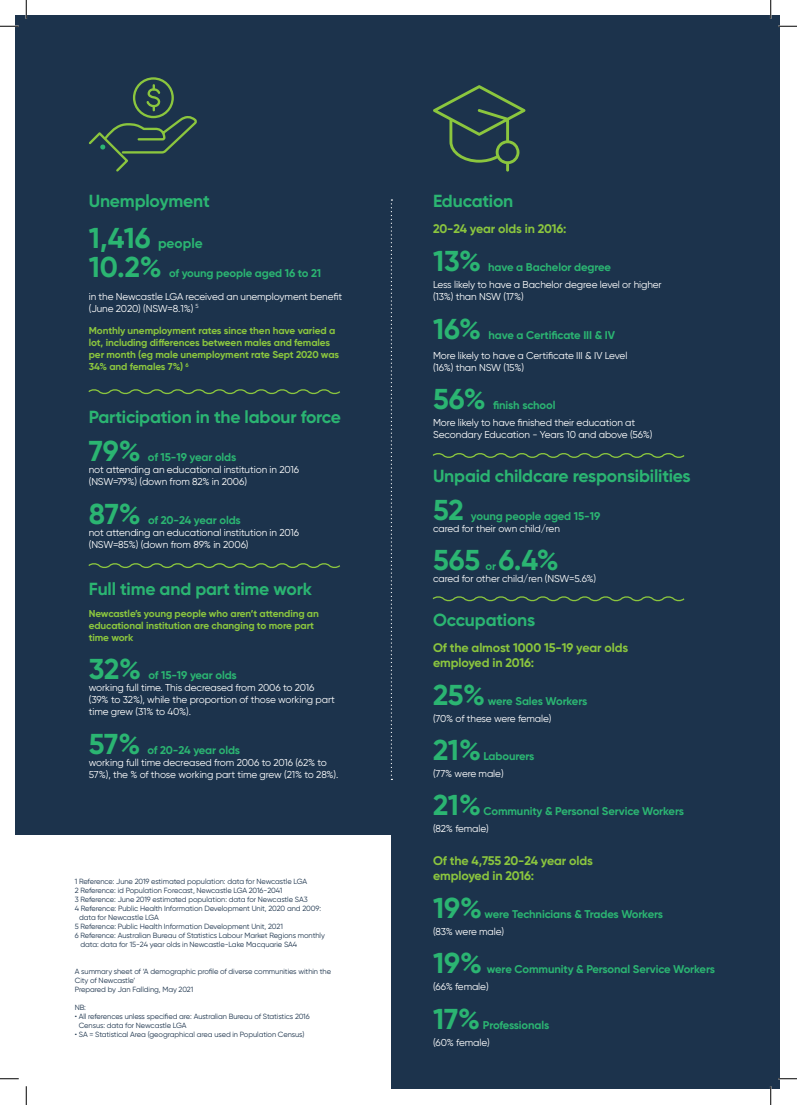
<style>
.page{position:relative;width:797px;height:1105px;background:#fff}
.page>*{position:absolute;margin:0;border:0;box-sizing:border-box;transform-origin:0 0}
.Cover_Header{font:700 28.75px "Gilroy";color:#2bb572}
.Cover_Header-2{font:700 17.5px "Gilroy";letter-spacing:-.01em;color:#2bb572}
.Cover_Header-3{font:700 13.75px "Gilroy";color:#2bb572}
.Cover_Header-4{font:700 12.5px/15px "Gilroy";letter-spacing:-.01em;color:#8bc63e}
.Cover_Header-5{font:700 11.25px "Gilroy";letter-spacing:-.01em;color:#2bb572}
.Cover_Header-6{font:10px/12px "Gilroy";letter-spacing:-.01em;color:#fff}
.Cover_Header-7{font:700 10px/12px "Gilroy";letter-spacing:-.01em;color:#8bc63e}
.Cover_Header-8{font:7.5px/9px "Gilroy";letter-spacing:-.01em;color:#1c334c}
.s1{font-size:28.75px}
</style>
<div class="page">
<div style="left:16px;top:16px;width:764px;height:1073px;background:#1c334c"></div>
<svg style="left:88px;top:389px;width:252px;height:6px"></svg>
<svg style="left:88px;top:563px;width:252px;height:5px"></svg>
<svg style="left:433px;top:453px;width:252px;height:5px"></svg>
<svg style="left:432px;top:596px;width:253px;height:6px"></svg>
<div style="left:133px;top:77px;width:41px;height:41px;border:2px solid #8bc63e;border-radius:50%"></div>
<svg style="left:89px;top:85px;width:108px;height:87px"></svg>
<div style="left:16px;top:835px;width:375px;height:254px;background:#fff"></div>
<svg style="left:433px;top:85px;width:92px;height:87px"></svg>
<svg style="left:391px;top:199px;width:1px;height:581px"></svg>
<svg style="left:0;top:25px;width:19px;height:2px"></svg>
<svg style="left:778px;top:25px;width:19px;height:2px"></svg>
<svg style="left:0;top:1078px;width:19px;height:1px"></svg>
<svg style="left:778px;top:1078px;width:19px;height:1px"></svg>
<svg style="left:25px;top:0;width:2px;height:19px"></svg>
<svg style="left:25px;top:1086px;width:2px;height:19px"></svg>
<svg style="left:770px;top:0;width:1px;height:19px"></svg>
<svg style="left:770px;top:1086px;width:1px;height:19px"></svg>
<p class="Cover_Header-2" style="left:89px;top:190px;width:123px">Unemployment</p>
<p class="Cover_Header-3" style="left:89px;top:234px;width:115px"><span class="s1">1,416</span> people</p>
<p class="Cover_Header" style="left:89px;top:249px;width:75px">10.2%</p>
<p class="Cover_Header-5" style="left:169px;top:266px;width:153px">of young people aged 16 to 21</p>
<p class="Cover_Header-6" style="left:89px;top:290px;width:255px">in the Newcastle LGA received an unemployment benefit (June 2020) (NSW=8.1%) <sup>5</sup></p>
<p class="Cover_Header-7" style="left:89px;top:325px;width:252px">Monthly unemployment rates since then have varied a lot, including differences between males and females per month (eg male unemployment rate Sept 2020 was 34% and females 7%) <sup>6</sup></p>
<p class="Cover_Header-2" style="left:89px;top:406px;width:254px">Participation in the labour force</p>
<p class="Cover_Header" style="left:89px;top:433px;width:53px">79%</p>
<p class="Cover_Header-5" style="left:148px;top:450px;width:90px">of 15-19 year olds</p>
<p class="Cover_Header-6" style="left:89px;top:464px;width:212px">not attending an educational institution in 2016 (NSW=79%) (down from 82% in 2006)</p>
<p class="Cover_Header" style="left:89px;top:496px;width:54px">87%</p>
<p class="Cover_Header-5" style="left:148px;top:513px;width:94px">of 20-24 year olds</p>
<p class="Cover_Header-6" style="left:89px;top:526px;width:212px">not attending an educational institution in 2016 (NSW=85%) (down from 89% in 2006)</p>
<p class="Cover_Header-2" style="left:89px;top:577px;width:225px">Full time and part time work</p>
<p class="Cover_Header-7" style="left:89px;top:608px;width:231px">Newcastle’s young people who aren’t attending an educational institution are changing to more part time work</p>
<p class="Cover_Header" style="left:89px;top:651px;width:54px">32%</p>
<p class="Cover_Header-5" style="left:148px;top:668px;width:90px">of 15-19 year olds</p>
<p class="Cover_Header-6" style="left:89px;top:682px;width:248px">working full time. This decreased from 2006 to 2016 (39% to 32%), while the proportion of those working part time grew (31% to 40%).</p>
<p class="Cover_Header" style="left:89px;top:725px;width:53px">57%</p>
<p class="Cover_Header-5" style="left:147px;top:742px;width:94px">of 20-24 year olds</p>
<p class="Cover_Header-6" style="left:89px;top:756px;width:251px">working full time decreased from 2006 to 2016 (62% to<br>57%), the % of those working part time grew (21% to 28%).</p>
<p class="Cover_Header-8" style="left:75px;top:877px;width:234px">1 Reference: June 2019 estimated population: data for Newcastle LGA</p>
<p class="Cover_Header-8" style="left:75px;top:886px;width:209px">2 Reference: id Population Forecast, Newcastle LGA 2016-2041</p>
<p class="Cover_Header-8" style="left:75px;top:895px;width:234px">3 Reference: June 2019 estimated population: data for Newcastle SA3</p>
<p class="Cover_Header-8" style="left:79px;top:904px;width:243px;text-indent:-4px">4 Reference: Public Health Information Development Unit, 2020 and 2009: data for Newcastle LGA</p>
<p class="Cover_Header-8" style="left:75px;top:922px;width:209px">5 Reference: Public Health Information Development Unit, 2021</p>
<p class="Cover_Header-8" style="left:81px;top:931px;width:246px;text-indent:-6px">6 Reference: Australian Bureau of Statistics Labour Market Regions monthly data: data for 15-24 year olds in Newcastle-Lake Macquarie SA4</p>
<p class="Cover_Header-8" style="left:75px;top:967px;width:258px">A summary sheet of ‘A demographic profile of diverse communities within the<br>City of Newcastle’</p>
<p class="Cover_Header-8" style="left:75px;top:985px;width:120px">Prepared by Jan Fallding, May 2021</p>
<p class="Cover_Header-8" style="left:75px;top:1003px;width:13px">NB:</p>
<p class="Cover_Header-8" style="left:79px;top:1012px;width:232px;text-indent:-4px">• All references unless specified are: Australian Bureau of Statistics 2016<br>Census: data for Newcastle LGA</p>
<p class="Cover_Header-8" style="left:75px;top:1030px;width:231px">• SA = Statistical Area (geographical area used in Population Census)</p>
<p class="Cover_Header-2" style="left:433px;top:190px;width:82px">Education</p>
<p class="Cover_Header-4" style="left:433px;top:221px;width:135px">20-24 year olds in 2016:</p>
<p class="Cover_Header" style="left:433px;top:243px;width:49px">13%</p>
<p class="Cover_Header-5" style="left:488px;top:260px;width:124px">have a Bachelor degree</p>
<p class="Cover_Header-6" style="left:433px;top:279px;width:230px">Less likely to have a Bachelor degree level or higher (13%) than NSW (17%)</p>
<p class="Cover_Header" style="left:433px;top:310px;width:50px">16%</p>
<p class="Cover_Header-5" style="left:488px;top:328px;width:128px">have a Certificate III &amp; IV</p>
<p class="Cover_Header-6" style="left:433px;top:349px;width:196px">More likely to have a Certificate III &amp; IV Level (16%) than NSW (15%)</p>
<p class="Cover_Header" style="left:433px;top:381px;width:54px">56%</p>
<p class="Cover_Header-5" style="left:493px;top:398px;width:64px">finish school</p>
<p class="Cover_Header-6" style="left:433px;top:417px;width:221px">More likely to have finished their education at<br>Secondary Education - Years 10 and above (56%)</p>
<p class="Cover_Header-2" style="left:433px;top:465px;width:259px">Unpaid childcare responsibilities</p>
<p class="Cover_Header" style="left:433px;top:492px;width:32px">52</p>
<p class="Cover_Header-5" style="left:471px;top:509px;width:131px">young people aged 15-19</p>
<p class="Cover_Header-6" style="left:433px;top:523px;width:128px">cared for their own child/ren</p>
<p class="Cover_Header" style="left:433px;top:542px;width:49px">565</p>
<p class="Cover_Header" style="left:498px;top:542px;width:62px">6.4%</p>
<p class="Cover_Header-6" style="left:433px;top:573px;width:165px">cared for other child/ren (NSW=5.6%)</p>
<p class="Cover_Header-2" style="left:433px;top:609px;width:104px">Occupations</p>
<p class="Cover_Header-4" style="left:433px;top:640px;width:197px">Of the almost 1000 15-19 year olds employed in 2016:</p>
<p class="Cover_Header" style="left:433px;top:677px;width:54px">25%</p>
<p class="Cover_Header-5" style="left:485px;top:559px;width:12px">or</p>
<p class="Cover_Header-5" style="left:488px;top:694px;width:101px">were Sales Workers</p>
<p class="Cover_Header-6" style="left:433px;top:712px;width:120px">(70% of these were female)</p>
<p class="Cover_Header" style="left:433px;top:732px;width:49px">21%</p>
<p class="Cover_Header-5" style="left:483px;top:749px;width:53px">Labourers</p>
<p class="Cover_Header-6" style="left:433px;top:767px;width:72px">(77% were male)</p>
<p class="Cover_Header" style="left:433px;top:787px;width:49px">21%</p>
<p class="Cover_Header-5" style="left:483px;top:804px;width:202px">Community &amp; Personal Service Workers</p>
<p class="Cover_Header-6" style="left:433px;top:822px;width:57px">(82% female)</p>
<p class="Cover_Header-4" style="left:433px;top:853px;width:161px">Of the 4,755 20-24 year olds employed in 2016:</p>
<p class="Cover_Header" style="left:433px;top:890px;width:51px">19%</p>
<p class="Cover_Header-5" style="left:484px;top:907px;width:180px">were Technicians &amp; Trades Workers</p>
<p class="Cover_Header-6" style="left:433px;top:926px;width:73px">(83% were male)</p>
<p class="Cover_Header" style="left:433px;top:945px;width:51px">19%</p>
<p class="Cover_Header-5" style="left:487px;top:962px;width:229px">were Community &amp; Personal Service Workers</p>
<p class="Cover_Header-6" style="left:433px;top:981px;width:57px">(66% female)</p>
<p class="Cover_Header" style="left:433px;top:1000px;width:49px">17%</p>
<p class="Cover_Header-5" style="left:483px;top:1017px;width:68px">Professionals</p>
<p class="Cover_Header-6" style="left:433px;top:1036px;width:58px">(60% female)</p>
</div>
